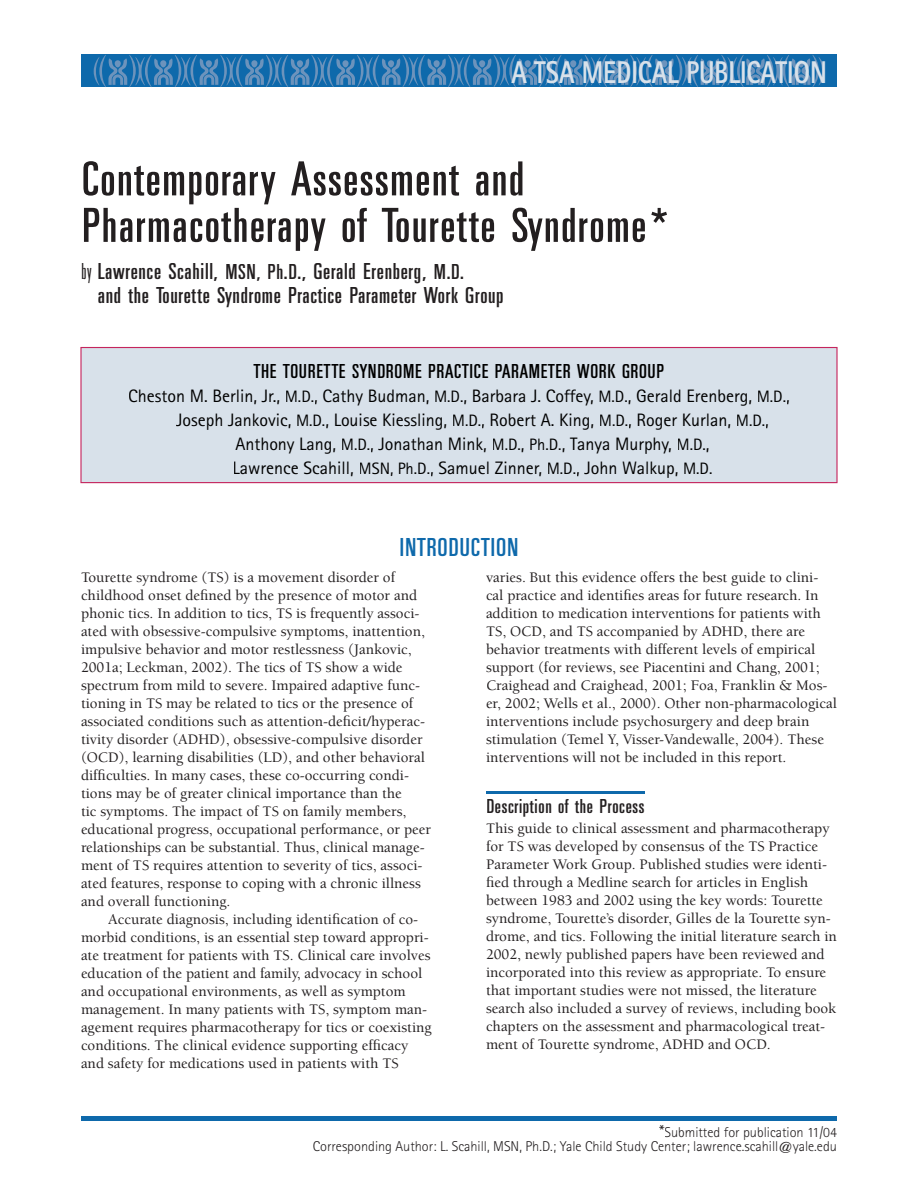
<style>
.page{position:relative;width:918px;height:1188px;background:#fff}
.page>*{position:absolute;margin:0;border:0;box-sizing:border-box;transform-origin:0 0}
.t1{font:51px/46.5px "Univers Ultra Cond DTC";color:#231f20}
.t2{font:800 31.5px "Rotis Sans Serif";color:#d8e1ea;scale:.8 1}
.t3{font:27px "Univers Ultra Cond DTC";color:#0e69ab}
.t4{font:24px/24px "Univers Ultra Cond DTC";color:#231f20}
.t5{font:21px "Univers Ultra Cond DTC";color:#000}
.t6{font:21px "Univers Ultra Cond DTC";color:#231f20}
.t7{font:18px "Rotis Sans Serif";color:#000}
.t8{font:500 15px/18px "Berkeley";color:#231f20}
.t9{font:300 14.25px/14.2px "Rotis Sans Serif";color:#231f20;text-align:right}
.s1{font-family:"Univers Light Ultra Cond DTC"}
.s2{font-size:22.5px}
.s3{font-size:16.5px}
.s4{font-size:17.25px}
</style>
<div class="page">
<hr style="left:81px;top:1116px;width:756px;height:4px;background:#0e69ab">
<div style="left:81px;top:54px;width:756px;height:33px;background:#0e69ab"></div>
<svg style="left:94px;top:55px;width:730px;height:32px"></svg>
<div style="left:80px;top:347px;width:758px;height:136px;background:#d8e1ea"></div>
<hr style="left:486px;top:791px;width:159px;height:3px;background:#0e69ab">
<h2 class="t2" style="left:511px;top:52px;width:396px">A TSA MEDICAL PUBLICATION</h2>
<h1 class="t1" style="left:81px;top:156px;width:592px">Contemporary Assessment and<br>Pharmacotherapy of Tourette Syndrome*</h1>
<h3 class="t4" style="left:98px;top:260px;width:408px;text-indent:-16px"><span class="s1">by</span> Lawrence Scahill, <span class="s2">MSN, Ph.D.</span>, Gerald Erenberg, <span class="s2">M.D.<br></span>and the Tourette Syndrome Practice Parameter Work Group</h3>
<h3 class="t5" style="left:254px;top:360px;width:412px">THE TOURETTE SYNDROME PRACTICE PARAMETER WORK GROUP</h3>
<p class="t7" style="left:128px;top:385px;width:663px">Cheston M. Berlin, Jr., <span class="s3">M.D.</span>, Cathy Budman, <span class="s3">M.D.</span>, Barbara J. Coffey, <span class="s3">M.D.</span>, Gerald Erenberg, <span class="s3">M.D.</span>,</p>
<p class="t7" style="left:176px;top:409px;width:594px">Joseph Jankovic, <span class="s3">M.D.</span>, Louise Kiessling, <span class="s3">M.D.</span>, Robert A. King, <span class="s3">M.D.</span>, Roger Kurlan, <span class="s3">M.D.</span>,</p>
<p class="t7" style="left:235px;top:433px;width:476px">Anthony Lang, <span class="s3">M.D.</span>, Jonathan Mink, <span class="s3">M.D.</span>, <span class="s3">Ph.D.</span>, Tanya Murphy, <span class="s3">M.D.</span>,</p>
<p class="t7" style="left:233px;top:457px;width:481px">Lawrence Scahill, <span class="s3">MSN, Ph.D.</span>, Samuel Zinner, <span class="s3">M.D.</span>, John Walkup, <span class="s3">M.D.</span></p>
<h3 class="t3" style="left:399px;top:533px;width:121px">INTRODUCTION</h3>
<p class="t8" style="left:81px;top:569px;width:352px">Tourette syndrome (TS) is a movement disorder of childhood onset defined by the presence of motor and phonic tics. In addition to tics, TS is frequently associ&shy;ated with obsessive-compulsive symptoms, inattention, impulsive behavior and motor restlessness (Jankovic, 2001a; Leckman, 2002). The tics of TS show a wide spectrum from mild to severe. Impaired adaptive func&shy;tioning in TS may be related to tics or the presence of associated conditions such as attention-deficit/hyperac&shy;tivity disorder (ADHD), obsessive-compulsive disorder (OCD), learning disabilities (LD), and other behavioral difficulties. In many cases, these co-occurring condi&shy;tions may be of greater clinical importance than the<br>tic symptoms. The impact of TS on family members, educational progress, occupational performance, or peer relationships can be substantial. Thus, clinical manage&shy;ment of TS requires attention to severity of tics, associ&shy;ated features, response to coping with a chronic illness and overall functioning.</p>
<p class="t8" style="left:81px;top:911px;width:352px;text-indent:27px">Accurate diagnosis, including identification of co&shy;morbid conditions, is an essential step toward appropri&shy;ate treatment for patients with TS. Clinical care involves education of the patient and family, advocacy in school and occupational environments, as well as symptom management. In many patients with TS, symptom man&shy;agement requires pharmacotherapy for tics or coexisting conditions. The clinical evidence supporting efficacy and safety for medications used in patients with TS</p>
<p class="t8" style="left:486px;top:569px;width:352px">varies. But this evidence offers the best guide to clini&shy;cal practice and identifies areas for future research. In addition to medication interventions for patients with TS, OCD, and TS accompanied by ADHD, there are behavior treatments with different levels of empirical support (for reviews, see Piacentini and Chang, 2001; Craighead and Craighead, 2001; Foa, Franklin &amp; Mos&shy;er, 2002; Wells et al., 2000). Other non-pharmacological interventions include psychosurgery and deep brain stimulation (Temel Y, Visser-Vandewalle, 2004). These interventions will not be included in this report.</p>
<h3 class="t6" style="left:486px;top:795px;width:160px">Description of the Process</h3>
<p class="t8" style="left:486px;top:820px;width:353px">This guide to clinical assessment and pharmacotherapy for TS was developed by consensus of the TS Practice Parameter Work Group. Published studies were identi&shy;fied through a Medline search for articles in English between 1983 and 2002 using the key words: Tourette syndrome, Tourette’s disorder, Gilles de la Tourette syn&shy;drome, and tics. Following the initial literature search in 2002, newly published papers have been reviewed and incorporated into this review as appropriate. To ensure that important studies were not missed, the literature search also included a survey of reviews, including book chapters on the assessment and pharmacological treat&shy;ment of Tourette syndrome, ADHD and OCD.</p>
<p class="t9" style="left:313px;top:1125px;width:526px"><span class="s4">*</span>Submitted for publication 11/04<br>Corresponding Author: L. Scahill, MSN, Ph.D.; Yale Child Study Center; lawrence.scahill@yale.edu</p>
</div>
